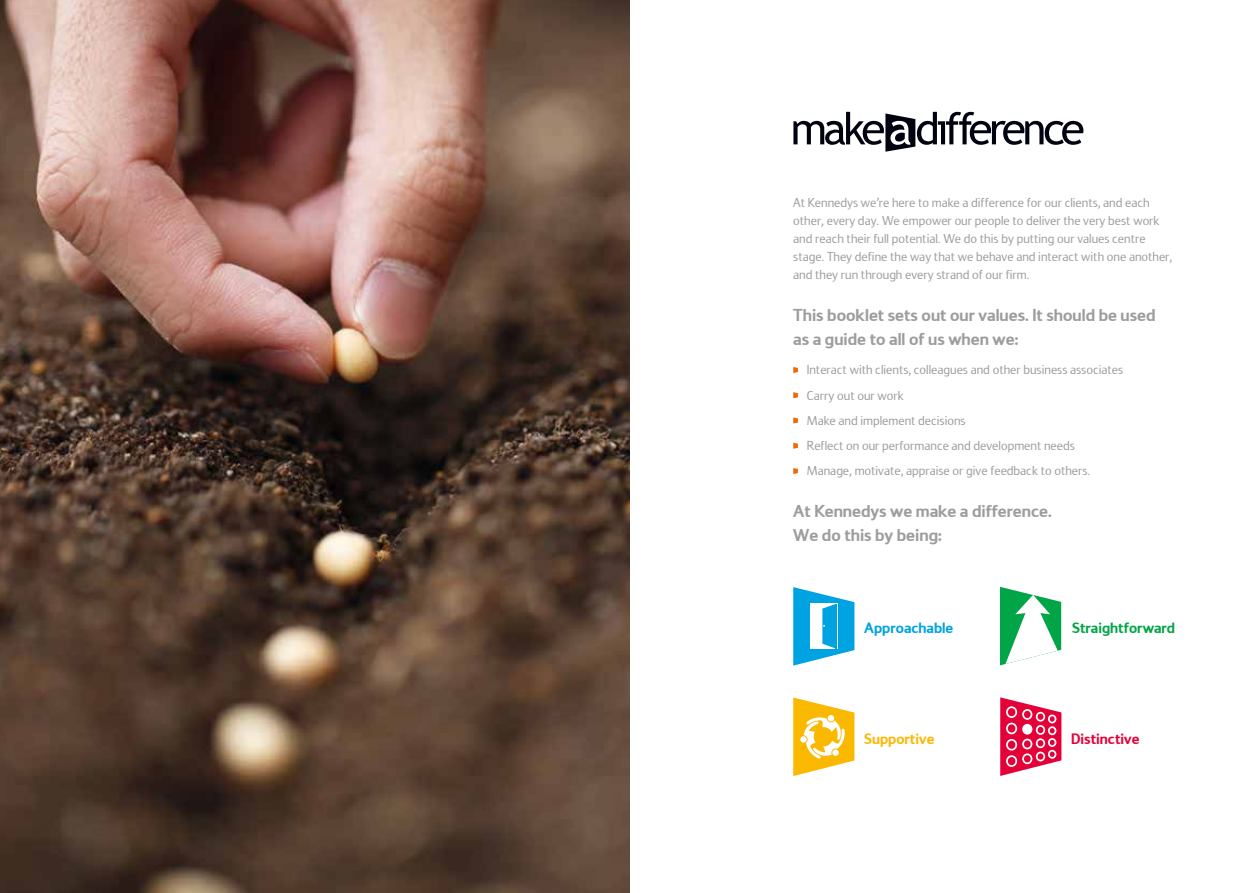
<style>
.page{position:relative;width:1259px;height:893px;background:#fff}
.page>*{position:absolute;margin:0;border:0;box-sizing:border-box;transform-origin:0 0}
.t1{font:700 18px/24px "Kennedys";color:#9d9d9c}
.t2{font:700 15.6px "Kennedys";color:#00a547}
.t3{font:700 15.6px "Kennedys";color:#00a3e2}
.t4{font:700 15.6px "Kennedys";color:#e40138}
.t5{font:700 15.6px "Kennedys";color:#fbb800}
.t6{font:13.5px/18px "Kennedys";color:#9d9d9c}
</style>
<div class="page">
<img style="left:0;top:0;width:629px;height:893px">
<svg style="left:793px;top:367px;width:5px;height:6px"></svg>
<svg style="left:793px;top:392px;width:5px;height:6px"></svg>
<svg style="left:793px;top:417px;width:5px;height:6px"></svg>
<svg style="left:793px;top:443px;width:5px;height:6px"></svg>
<svg style="left:793px;top:468px;width:5px;height:6px"></svg>
<svg style="left:793px;top:697px;width:61px;height:79px"></svg>
<svg style="left:793px;top:587px;width:61px;height:79px"></svg>
<hr style="left:835px;top:604px;width:2px;height:44px;background:#00a3e2">
<svg style="left:1000px;top:697px;width:61px;height:79px"></svg>
<svg style="left:1000px;top:587px;width:61px;height:78px"></svg>
<svg style="left:793px;top:112px;width:290px;height:40px"></svg>
<p class="t6" style="left:793px;top:194px;width:380px">At Kennedys we’re here to make a difference for our clients, and each other, every day. We empower our people to deliver the very best work and reach their full potential. We do this by putting our values centre stage. They define the way that we behave and interact with one another, and they run through every strand of our firm.</p>
<h1 class="t1" style="left:793px;top:303px;width:364px">This booklet sets out our values. It should be used as a guide to all of us when we:</h1>
<p class="t6" style="left:806px;top:358px;width:318px;line-height:25.2px">Interact with clients, colleagues and other business associates Carry out our work<br>Make and implement decisions<br>Reflect on our performance and development needs Manage, motivate, appraise or give feedback to others.</p>
<h1 class="t1" style="left:793px;top:500px;width:260px">At Kennedys we make a difference.<br>We do this by being:</h1>
<p class="t3" style="left:864px;top:619px;width:91px">Approachable</p>
<p class="t5" style="left:864px;top:730px;width:72px">Supportive</p>
<p class="t2" style="left:1072px;top:619px;width:104px">Straightforward</p>
<p class="t4" style="left:1071px;top:730px;width:70px">Distinctive</p>
</div>
